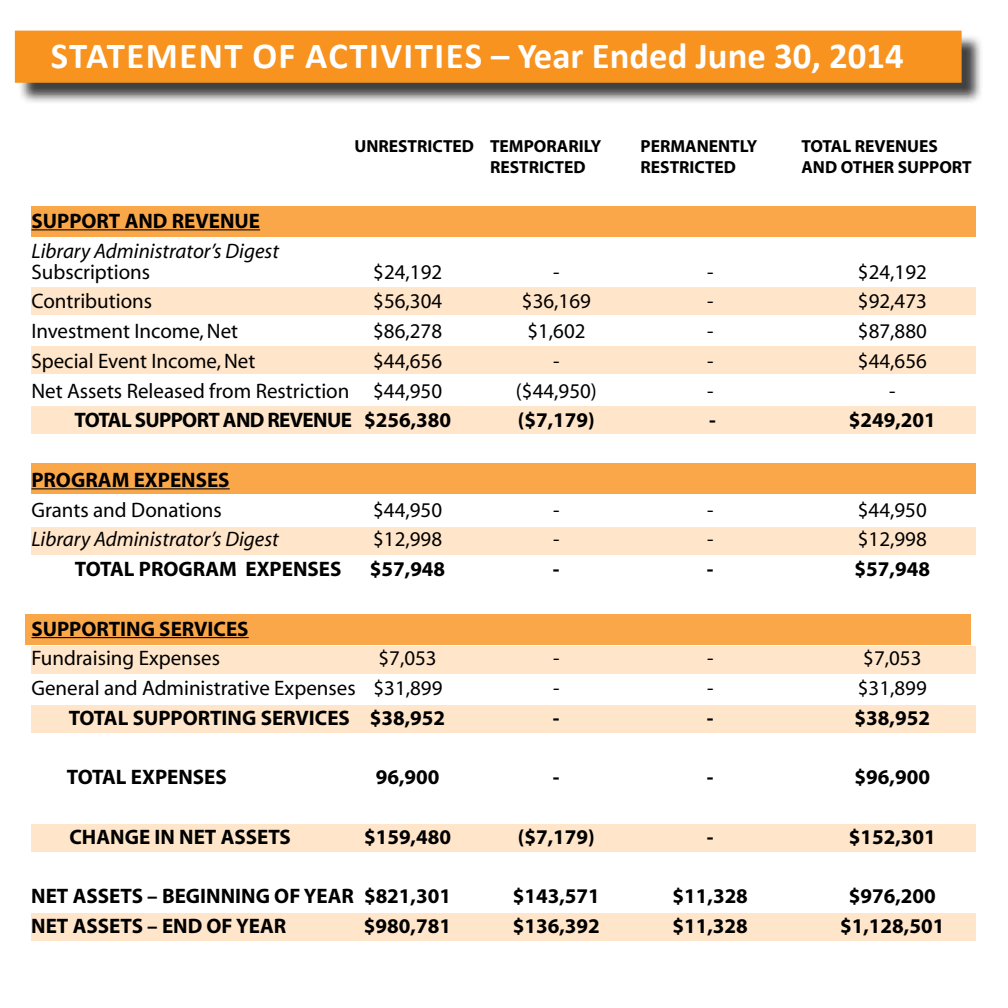
<style>
.page{position:relative;width:1008px;height:1008px;background:#fff}
.page>*{position:absolute;margin:0;border:0;box-sizing:border-box;transform-origin:0 0}
.t1{font:700 36.75px "Calibri";letter-spacing:.04em;color:#fff}
.t2{font:700 21px "Myriad";color:#000}
.t3{font:21px "Myriad";color:#000}
.t4{font:italic 21px "Myriad";color:#000}
.t5{font:700 21px "Myriad";letter-spacing:-.03em;color:#000}
.t6{font:700 17.5px "Myriad";color:#000}
</style>
<div class="page">
<div style="left:32px;top:287px;width:944px;height:28px;background:#ffe6ca"></div>
<div style="left:32px;top:207px;width:944px;height:30px;background:#faa74a"></div>
<div style="left:18px;top:33px;width:965px;height:71px;background:#000;opacity:.75"></div>
<div style="left:15px;top:31px;width:947px;height:52px;background:#f7931e;border:2px solid #f7931e"></div>
<div style="left:32px;top:464px;width:944px;height:30px;background:#faa74a"></div>
<div style="left:25px;top:614px;width:945px;height:30px;background:#faa74a"></div>
<div style="left:32px;top:346px;width:944px;height:28px;background:#ffe6ca"></div>
<div style="left:32px;top:406px;width:944px;height:27px;background:#ffe6ca"></div>
<div style="left:32px;top:527px;width:944px;height:27px;background:#ffe6ca"></div>
<div style="left:32px;top:646px;width:944px;height:27px;background:#ffe6ca"></div>
<div style="left:32px;top:706px;width:944px;height:27px;background:#ffe6ca"></div>
<div style="left:32px;top:824px;width:944px;height:28px;background:#ffe6ca"></div>
<div style="left:32px;top:914px;width:944px;height:27px;background:#ffe6ca"></div>
<hr style="left:32px;top:229px;width:228px;height:1px;background:#000">
<hr style="left:32px;top:488px;width:198px;height:1px;background:#000">
<hr style="left:32px;top:637px;width:217px;height:1px;background:#000">
<h1 class="t1" style="left:51px;top:33px;width:854px">STATEMENT OF ACTIVITIES – YEAR ENDED JUNE 30, 2014</h1>
<p class="t6" style="left:354px;top:137px;width:133px">UN RESTRICTED TE</p>
<p class="t6" style="left:509px;top:137px;width:94px">MPORARILY</p>
<p class="t6" style="left:641px;top:137px;width:68px">PERMANENT</p>
<p class="t6" style="left:740px;top:137px;width:38px">LY TOT</p>
<p class="t6" style="left:831px;top:137px;width:67px">AL REVENUE</p>
<p class="t6" style="left:928px;top:137px;width:11px">S</p>
<p class="t6" style="left:490px;top:158px;width:97px">RESTRICTED</p>
<p class="t6" style="left:641px;top:158px;width:97px">RESTRICTED</p>
<p class="t6" style="left:802px;top:158px;width:171px">AND OTHER SUPPORT</p>
<p class="t2" style="left:32px;top:210px;width:191px">SUPPORT AND REVENUE</p>
<p class="t4" style="left:32px;top:240px;width:249px">Library Administrator’s Digest</p>
<p class="t3" style="left:32px;top:261px;width:120px">Subscriptions</p>
<p class="t3" style="left:373px;top:261px;width:70px">$24,192</p>
<p class="t3" style="left:553px;top:261px;width:8px">-</p>
<p class="t3" style="left:707px;top:261px;width:8px">-</p>
<p class="t3" style="left:858px;top:261px;width:70px">$24,192</p>
<p class="t3" style="left:31px;top:291px;width:122px">Contributions</p>
<p class="t3" style="left:373px;top:291px;width:70px">$56,304</p>
<p class="t3" style="left:522px;top:291px;width:70px">$36,169</p>
<p class="t3" style="left:707px;top:291px;width:8px">-</p>
<p class="t3" style="left:858px;top:291px;width:70px">$92,473</p>
<p class="t3" style="left:31px;top:321px;width:208px">Investment Income, Net</p>
<p class="t3" style="left:373px;top:321px;width:70px">$86,278</p>
<p class="t3" style="left:527px;top:321px;width:60px">$1,602</p>
<p class="t3" style="left:707px;top:321px;width:8px">-</p>
<p class="t3" style="left:858px;top:321px;width:70px">$87,880</p>
<p class="t3" style="left:31px;top:350px;width:225px">Special Event Income, Net</p>
<p class="t3" style="left:373px;top:350px;width:70px">$44,656</p>
<p class="t3" style="left:553px;top:350px;width:8px">-</p>
<p class="t3" style="left:707px;top:350px;width:8px">-</p>
<p class="t3" style="left:858px;top:350px;width:70px">$44,656</p>
<p class="t3" style="left:31px;top:380px;width:412px">Net Assets Released from Restriction $44,950</p>
<p class="t3" style="left:516px;top:380px;width:82px">($44,950)</p>
<p class="t3" style="left:707px;top:380px;width:8px">-</p>
<p class="t3" style="left:889px;top:380px;width:8px">-</p>
<p class="t5" style="left:74px;top:409px;width:241px">TOTAL SUPPORT AND REVENUE</p>
<p class="t2" style="left:364px;top:409px;width:89px">$256,380</p>
<p class="t2" style="left:518px;top:409px;width:78px">($7,179)</p>
<p class="t2" style="left:709px;top:409px;width:8px">-</p>
<p class="t2" style="left:849px;top:409px;width:89px">$249,201</p>
<p class="t2" style="left:31px;top:469px;width:200px">PROGRAM EXPENSES</p>
<p class="t3" style="left:31px;top:499px;width:192px">Grants and Donations</p>
<p class="t3" style="left:373px;top:499px;width:70px">$44,950</p>
<p class="t3" style="left:553px;top:499px;width:8px">-</p>
<p class="t3" style="left:707px;top:499px;width:8px">-</p>
<p class="t3" style="left:858px;top:499px;width:70px">$44,950</p>
<p class="t4" style="left:31px;top:529px;width:249px">Library Administrator’s Digest</p>
<p class="t3" style="left:373px;top:529px;width:70px">$12,998</p>
<p class="t3" style="left:553px;top:529px;width:8px">-</p>
<p class="t3" style="left:707px;top:529px;width:8px">-</p>
<p class="t3" style="left:858px;top:529px;width:70px">$12,998</p>
<p class="t2" style="left:75px;top:558px;width:268px">TOTAL PROGRAM EXPENSES</p>
<p class="t2" style="left:370px;top:558px;width:77px">$57,948</p>
<p class="t2" style="left:553px;top:558px;width:8px">-</p>
<p class="t2" style="left:707px;top:558px;width:8px">-</p>
<p class="t2" style="left:855px;top:558px;width:77px">$57,948</p>
<p class="t2" style="left:31px;top:618px;width:219px">SUPPORTING SERVICES</p>
<p class="t3" style="left:31px;top:648px;width:190px">Fundraising Expenses</p>
<p class="t3" style="left:379px;top:648px;width:60px">$7,053</p>
<p class="t3" style="left:553px;top:648px;width:8px">-</p>
<p class="t3" style="left:707px;top:648px;width:8px">-</p>
<p class="t3" style="left:863px;top:648px;width:60px">$7,053</p>
<p class="t3" style="left:31px;top:678px;width:413px">General and Administrative Expenses $31,899</p>
<p class="t3" style="left:553px;top:678px;width:8px">-</p>
<p class="t3" style="left:707px;top:678px;width:8px">-</p>
<p class="t3" style="left:858px;top:678px;width:70px">$31,899</p>
<p class="t2" style="left:69px;top:707px;width:378px">TOTAL SUPPORTING SERVICES $38,952</p>
<p class="t2" style="left:553px;top:707px;width:8px">-</p>
<p class="t2" style="left:707px;top:707px;width:8px">-</p>
<p class="t2" style="left:855px;top:707px;width:77px">$38,952</p>
<p class="t2" style="left:67px;top:766px;width:161px">TOTAL EXPENSES</p>
<p class="t2" style="left:376px;top:766px;width:65px">96,900</p>
<p class="t2" style="left:553px;top:766px;width:8px">-</p>
<p class="t2" style="left:707px;top:766px;width:8px">-</p>
<p class="t2" style="left:855px;top:766px;width:77px">$96,900</p>
<p class="t2" style="left:69px;top:826px;width:123px">CHANGE IN NET</p>
<p class="t2" style="left:221px;top:826px;width:72px">ASSETS</p>
<p class="t2" style="left:364px;top:826px;width:89px">$159,480</p>
<p class="t2" style="left:518px;top:826px;width:78px">($7,179)</p>
<p class="t2" style="left:707px;top:826px;width:8px">-</p>
<p class="t2" style="left:849px;top:826px;width:89px">$152,301</p>
<p class="t2" style="left:31px;top:885px;width:13px">NET</p>
<p class="t2" style="left:73px;top:885px;width:380px">ASSETS – BEGINN ING OF YEAR $821,301</p>
<p class="t2" style="left:513px;top:885px;width:89px">$143,571</p>
<p class="t2" style="left:673px;top:885px;width:77px">$11,328</p>
<p class="t2" style="left:849px;top:885px;width:89px">$976,200</p>
<p class="t2" style="left:31px;top:915px;width:13px">NET</p>
<p class="t2" style="left:73px;top:915px;width:215px">ASSETS – EN D OF YEAR</p>
<p class="t2" style="left:364px;top:915px;width:89px">$980,781</p>
<p class="t2" style="left:513px;top:915px;width:89px">$136,392</p>
<p class="t2" style="left:673px;top:915px;width:77px">$11,328</p>
<p class="t2" style="left:840px;top:915px;width:106px">$1,128,501</p>
</div>
